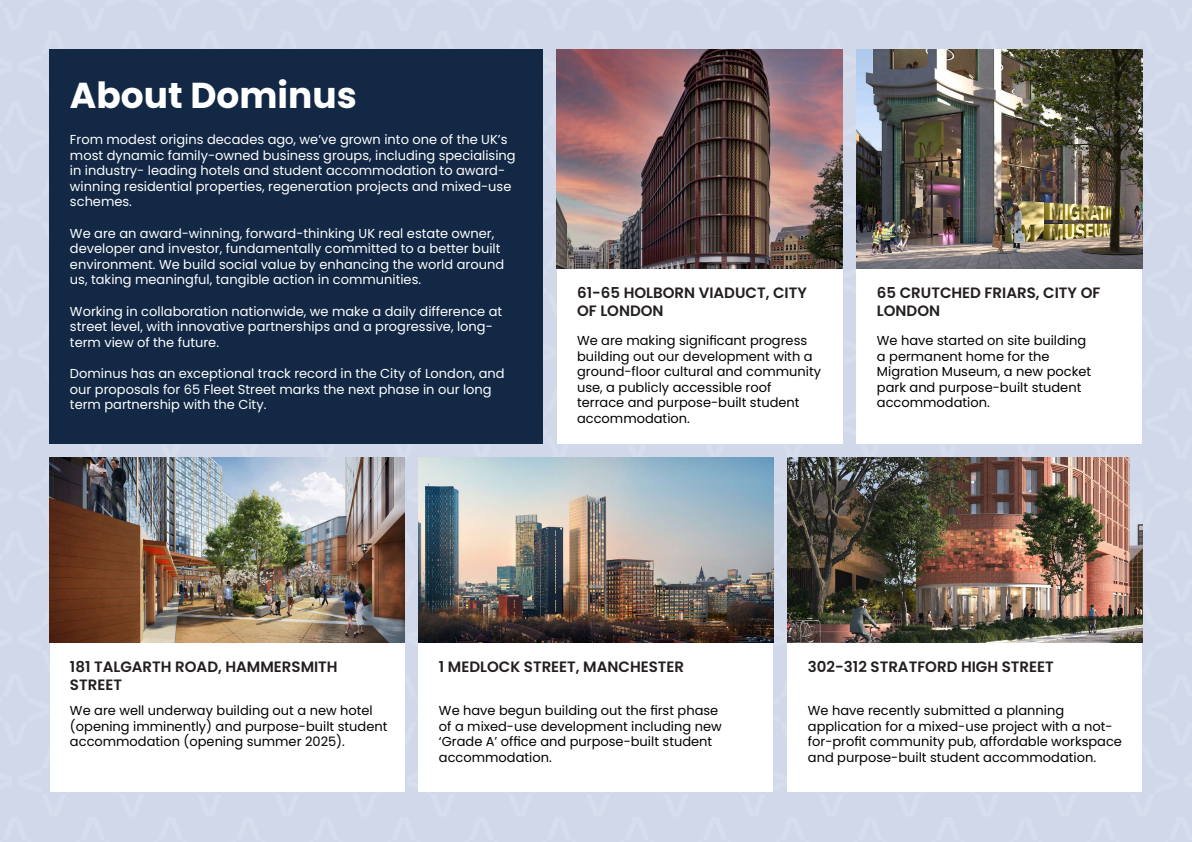
<style>
.page{position:relative;width:1192px;height:842px;background:#d0d8ea}
.page>*{position:absolute;margin:0;border:0;box-sizing:border-box;transform-origin:0 0}
.t1{font:700 36px "Poppins";color:#fff}
.t2{font:600 15px/18px "Poppins";color:#231f20}
.t3{font:13px/15.6px "Poppins";color:#fff}
.t4{font:13px/15.6px "Poppins";color:#000}
</style>
<div class="page">
<div style="left:50px;top:50px;width:493px;height:394px;background:#122845"></div>
<div style="left:788px;top:457px;width:354px;height:335px;background:#fff"></div>
<div style="left:50px;top:457px;width:354px;height:335px;background:#fff"></div>
<div style="left:419px;top:457px;width:354px;height:335px;background:#fff"></div>
<div style="left:557px;top:50px;width:285px;height:394px;background:#fff"></div>
<div style="left:857px;top:50px;width:285px;height:394px;background:#fff"></div>
<img style="left:50px;top:457px;width:354px;height:185px">
<img style="left:419px;top:457px;width:354px;height:185px">
<img style="left:788px;top:457px;width:354px;height:185px">
<img style="left:557px;top:50px;width:285px;height:219px">
<img style="left:857px;top:50px;width:285px;height:219px">
<h1 class="t1" style="left:70px;top:74px;width:288px">About Dominus</h1>
<p class="t3" style="left:70px;top:132px;width:447px">From modest origins decades ago, we’ve grown into one of the UK’s most dynamic family-owned business groups, including specialising in industry- leading hotels and student accommodation to award&shy;winning residential properties, regeneration projects and mixed-use schemes.</p>
<p class="t3" style="left:70px;top:225px;width:436px">We are an award-winning, forward-thinking UK real estate owner, developer and investor, fundamentally committed to a better built environment. We build social value by enhancing the world around us, taking meaningful, tangible action in communities.</p>
<p class="t3" style="left:70px;top:303px;width:434px">Working in collaboration nationwide, we make a daily difference at street level, with innovative partnerships and a progressive, long&shy;term view of the future.</p>
<p class="t3" style="left:70px;top:366px;width:436px">Dominus has an exceptional track record in the City of London, and our proposals for 65 Fleet Street marks the next phase in our long term partnership with the City.</p>
<p class="t2" style="left:577px;top:284px;width:231px">61-65 HOLBORN VIADUCT, CITY<br>OF LONDON</p>
<p class="t4" style="left:577px;top:333px;width:245px">We are making significant progress building out our development with a ground-floor cultural and community use, a publicly accessible roof terrace and purpose-built student accommodation.</p>
<p class="t2" style="left:877px;top:284px;width:225px">65 CRUTCHED FRIARS, CITY OF<br>LONDON</p>
<p class="t4" style="left:877px;top:333px;width:216px">We have started on site building a permanent home for the<br>Migration Museum, a new pocket park and purpose-built student accommodation.</p>
<p class="t2" style="left:70px;top:657px;width:269px">181 TALGARTH ROAD, HAMMERSMITH<br>STREET</p>
<p class="t4" style="left:70px;top:703px;width:319px">We are well underway building out a new hotel (opening imminently) and purpose-built student accommodation (opening summer 2025).</p>
<p class="t2" style="left:439px;top:657px;width:247px">1 MEDLOCK STREET, MANCHESTER</p>
<p class="t4" style="left:439px;top:703px;width:284px">We have begun building out the first phase of a mixed-use development including new ‘Grade A’ office and purpose-built student accommodation.</p>
<p class="t2" style="left:808px;top:657px;width:247px">302-312 STRATFORD HIGH STREET</p>
<p class="t4" style="left:808px;top:703px;width:316px">We have recently submitted a planning application for a mixed-use project with a not&shy;for-profit community pub, affordable workspace and purpose-built student accommodation.</p>
</div>
